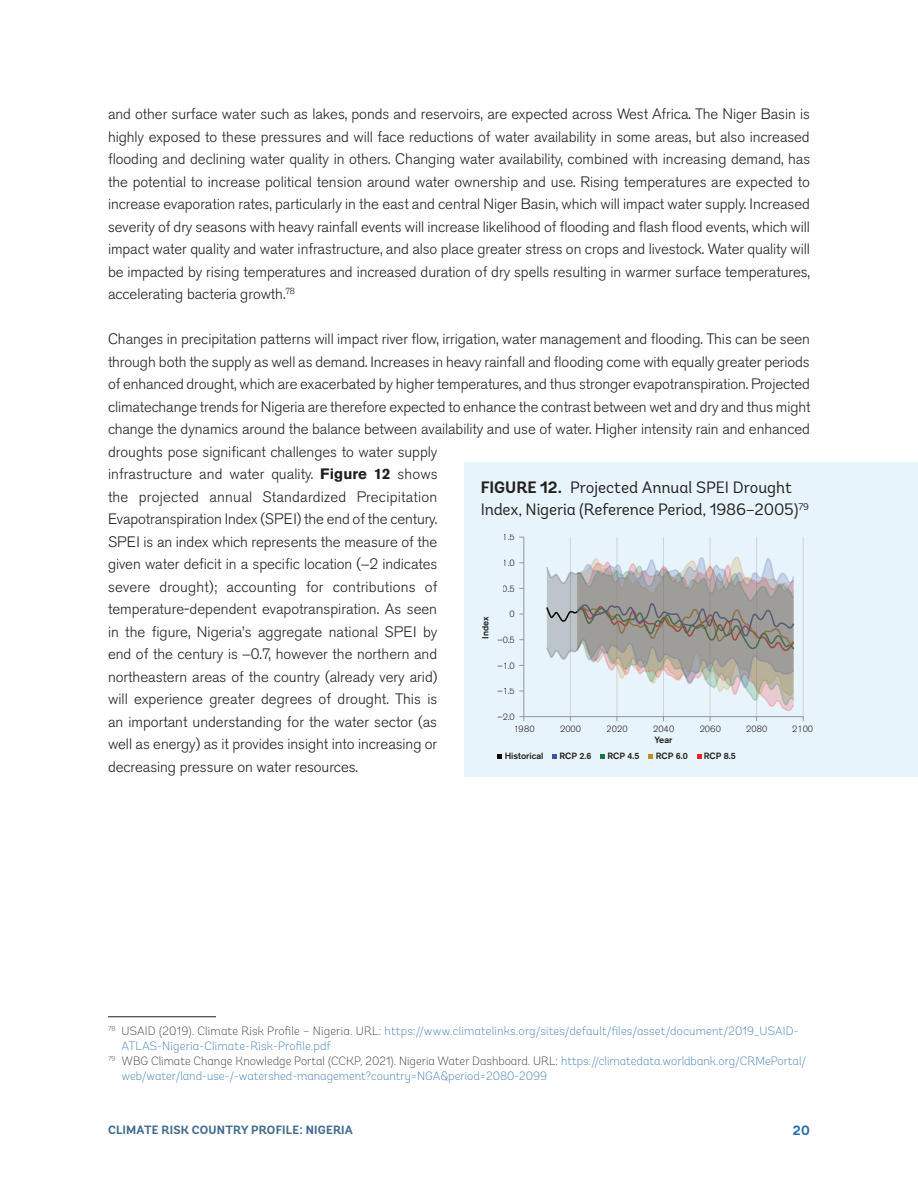
<style>
.page{position:relative;width:918px;height:1188px;background:#fff}
.page>*{position:absolute;margin:0;border:0;box-sizing:border-box;transform-origin:0 0}
.t1{font:16.5px/22.5px "Andes";letter-spacing:-.01em;color:#231f20}
.t2{font:300 15px/22.5px "Akzidenz Grotesk BE";letter-spacing:-.005em;color:#231f20;text-align:justify}
.t3{font:700 13.5px "Andes";color:#236bad}
.t4{font:200 12px "Andes";letter-spacing:.015em;color:#236bad}
.t5{font:200 12px "Andes";color:#231f20}
.t6{font:700 12px "Andes";letter-spacing:.015em;color:#3f6a8d}
.t7{font:300 9px "Akzidenz Grotesk BE";color:#231f20}
.t8{font:500 9px "Akzidenz Grotesk BE";color:#231f20}
.s1{font-weight:700}
.s2{color:#231f20}
.s3{color:#236bad}
</style>
<div class="page">
<hr style="left:108px;top:1016px;width:108px;height:1px;background:#231f20">
<div style="left:464px;top:463px;width:454px;height:314px;background:#e8f4fb"></div>
<hr style="left:570px;top:537px;width:1px;height:180px;background:#d1d2d4">
<hr style="left:617px;top:537px;width:1px;height:180px;background:#d1d2d4">
<hr style="left:663px;top:537px;width:1px;height:180px;background:#d1d2d4">
<hr style="left:710px;top:537px;width:1px;height:180px;background:#d1d2d4">
<hr style="left:756px;top:537px;width:1px;height:180px;background:#d1d2d4">
<hr style="left:803px;top:537px;width:1px;height:180px;background:#d1d2d4">
<svg style="left:546px;top:556px;width:249px;height:155px"></svg>
<svg style="left:498px;top:754px;width:4px;height:5px"></svg>
<svg style="left:552px;top:754px;width:5px;height:5px"></svg>
<svg style="left:600px;top:754px;width:5px;height:5px"></svg>
<svg style="left:649px;top:754px;width:4px;height:5px"></svg>
<svg style="left:697px;top:754px;width:4px;height:5px"></svg>
<hr style="left:524px;top:716px;width:280px;height:1px;background:#939598">
<hr style="left:523px;top:537px;width:1px;height:180px;background:#939598">
<p class="t2" style="left:108px;top:103px;width:704px">and other surface water such as lakes, ponds and reservoirs, are expected across West Africa. The Niger Basin is highly exposed to these pressures and will face reductions of water availability in some areas, but also increased flooding and declining water quality in others. Changing water availability, combined with increasing demand, has the potential to increase political tension around water ownership and use. Rising temperatures are expected to increase evaporation rates, particularly in the east and central Niger Basin, which will impact water supply. Increased severity of dry seasons with heavy rainfall events will increase likelihood of flooding and flash flood events, which will impact water quality and water infrastructure, and also place greater stress on crops and livestock. Water quality will be impacted by rising temperatures and increased duration of dry spells resulting in warmer surface temperatures, accelerating bacteria growth.<sup>78</sup></p>
<p class="t2" style="left:108px;top:328px;width:704px;text-align:left">Changes in precipitation patterns will impact river flow, irrigation, water management and flooding. This can be seen through both the supply as well as demand. Increases in heavy rainfall and flooding come with equally greater periods of enhanced drought, which are exacerbated by higher temperatures, and thus stronger evapotranspiration. Projected climatechange trends for Nigeria are therefore expected to enhance the contrast between wet and dry and thus might change the dynamics around the balance between availability and use of water. Higher intensity rain and enhanced droughts pose significant challenges to water supply<br>infrastructure and water quality. <span class="s1">Figure 12</span> shows<br>the projected annual Standardized Precipitation<br>Evapotranspiration Index (SPEI) the end of the century.<br>SPEI is an index which represents the measure of the<br>given water deficit in a specific location (−2 indicates<br>severe drought); accounting for contributions of<br>temperature-dependent evapotranspiration. As seen<br>in the figure, Nigeria’s aggregate national SPEI by<br>end of the century is −0.7, however the northern and<br>northeastern areas of the country (already very arid)<br>will experience greater degrees of drought. This is<br>an important understanding for the water sector (as<br>well as energy) as it provides insight into increasing or<br>decreasing pressure on water resources.</p>
<p class="t1" style="left:481px;top:476px;width:330px"><span class="s1">FIGURE 12.</span> Projected Annual SPEI Drought<br>Index, Nigeria (Reference Period, 1986–2005)<sup>79</sup></p>
<p class="t7" style="left:503px;top:532px;width:13px">1.5</p>
<p class="t7" style="left:503px;top:558px;width:13px">1.0</p>
<p class="t7" style="left:503px;top:584px;width:13px">0.5</p>
<p class="t7" style="left:510px;top:609px;width:7px">0</p>
<p class="t7" style="left:498px;top:635px;width:19px">–0.5</p>
<p class="t7" style="left:498px;top:661px;width:19px">–1.0</p>
<p class="t7" style="left:498px;top:686px;width:19px">–1.5</p>
<p class="t7" style="left:498px;top:712px;width:19px">–2.0</p>
<p class="t8" style="left:480px;top:639px;width:24px;rotate:-90deg">Index</p>
<p class="t7" style="left:513px;top:724px;width:23px">1980</p>
<p class="t7" style="left:560px;top:724px;width:22px">2000</p>
<p class="t7" style="left:607px;top:724px;width:22px">2020</p>
<p class="t7" style="left:653px;top:724px;width:23px">2040</p>
<p class="t7" style="left:700px;top:724px;width:23px">2060</p>
<p class="t7" style="left:746px;top:724px;width:23px">2080</p>
<p class="t7" style="left:792px;top:724px;width:22px">2100</p>
<p class="t8" style="left:655px;top:734px;width:19px">Year</p>
<p class="t8" style="left:505px;top:750px;width:40px">Historical</p>
<p class="t8" style="left:559px;top:750px;width:34px">RCP 2.6</p>
<p class="t8" style="left:607px;top:750px;width:34px">RCP 4.5</p>
<p class="t8" style="left:656px;top:750px;width:34px">RCP 6.0</p>
<p class="t8" style="left:704px;top:750px;width:34px">RCP 8.5</p>
<p class="t4" style="left:108px;top:1024px;width:692px"><sup>78</sup> <span class="s2">USAID (2019). Climate Risk Profile – Nigeria. URL:</span> https://www.climatelinks.org/sites/default/files/asset/document/2019_USAID-</p>
<p class="t4" style="left:122px;top:1039px;width:211px">ATLAS-Nigeria-Climate-Risk-Profile.pdf</p>
<p class="t5" style="left:108px;top:1054px;width:700px"><sup>79</sup> WBG Climate Change Knowledge Portal (CCKP, 2021). Nigeria Water Dashboard. URL: <span class="s3">https://climatedata.worldbank.org/CRMePortal/</span></p>
<p class="t4" style="left:122px;top:1069px;width:427px">web/water/land-use-/-watershed-management?country=NGA&amp;period=2080-2099</p>
<p class="t6" style="left:108px;top:1122px;width:247px">CLIMATE RISK COUNTRY PROFILE: NIGERIA</p>
<p class="t3" style="left:793px;top:1122px;width:19px">20</p>
</div>
